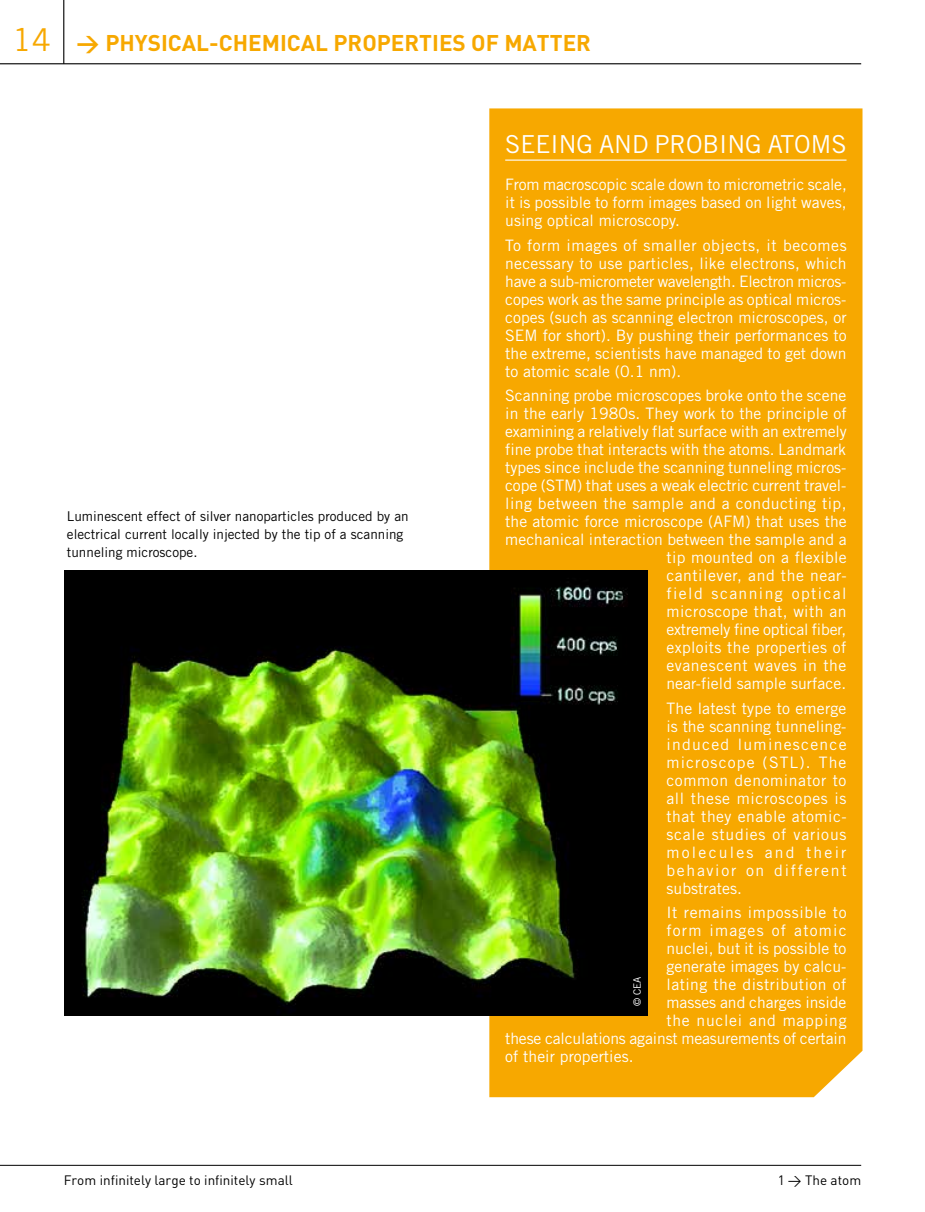
<style>
.page{position:relative;width:925px;height:1212px;background:#fff}
.page>*{position:absolute;margin:0;border:0;box-sizing:border-box;transform-origin:0 0}
.t1{font:24.75px "Trade Gothic";color:#fff}
.t2{font:700 22.5px "DIN";color:#f7a800}
.t3{font:15.75px/18px "Trade Gothic";letter-spacing:.005em;color:#fff;text-align:justify}
.t4{font:15.75px "Trade Gothic";letter-spacing:.03em;color:#fff}
.t5{font:15.75px "Trade Gothic";letter-spacing:.035em;color:#fff}
.t6{font:15.75px "Trade Gothic";letter-spacing:.045em;color:#fff}
.t7{font:15.75px "Trade Gothic";letter-spacing:.075em;color:#fff}
.t8{font:13.5px/18px "Trade Gothic";color:#000}
.t9{font:13.5px "DIN";color:#000}
.t10{font:10.12px "Trade Gothic";color:#fff}
.s1{font-family:"Trade Gothic";font-weight:400;font-size:31.5px}
</style>
<div class="page">
<hr style="left:63px;top:0;width:1px;height:64px;background:#000">
<hr style="left:0;top:1165px;width:861px;height:1px;background:#000">
<hr style="left:0;top:63px;width:861px;height:1px;background:#000">
<div style="left:489px;top:108px;width:373px;height:989px;background:#f7a800"></div>
<hr style="left:505px;top:160px;width:341px;height:1px;background:#fff">
<img style="left:65px;top:571px;width:582px;height:444px">
<h2 class="t2" style="left:13px;top:28px;width:580px"><span class="s1">14</span> &gt; PHYSICAL-CHEMICAL PROPERTIES OF MATTER</h2>
<p class="t8" style="left:67px;top:507px;width:343px">Luminescent effect of silver nanoparticles produced by an electrical current locally injected by the tip of a scanning tunneling microscope.</p>
<h1 class="t1" style="left:505px;top:129px;width:343px">SEEING AND PROBING ATOMS</h1>
<p class="t3" style="left:505px;top:175px;width:343px">From macroscopic scale down to micrometric scale, it is possible to form images based on light waves, using optical microscopy.</p>
<p class="t3" style="left:505px;top:236px;width:343px">To form images of smaller objects, it becomes necessary to use particles, like electrons, which have a sub-micrometer wavelength. Electron micros&shy;copes work as the same principle as optical micros&shy;copes (such as scanning electron microscopes, or SEM for short). By pushing their performances to the extreme, scientists have managed to get down to atomic scale (0.1 nm).</p>
<p class="t3" style="left:505px;top:386px;width:343px;text-align:right">Scanning probe microscopes broke onto the scene in the early 1980s. They work to the principle of examining a relatively flat surface with an extremely fine probe that interacts with the atoms. Landmark types since include the scanning tunneling micros&shy;cope (STM) that uses a weak electric current travel&shy;ling between the sample and a conducting tip, the atomic force microscope (AFM) that uses the mechanical interaction between the sample and a tip mounted on a flexible<br>cantilever, and the near-<br>field scanning optical<br>microscope that, with an<br>extremely fine optical fiber,<br>exploits the properties of<br>evanescent waves in the<br>near-field sample surface.</p>
<p class="t3" style="left:666px;top:699px;width:182px">The latest type to emerge is the scanning tunneling&shy;induced luminescence microscope (STL). The common denominator to all these microscopes is that they enable atomic&shy;scale studies of various molecules and their behavior on different substrates.</p>
<p class="t5" style="left:666px;top:903px;width:182px">It remains impossible to</p>
<p class="t7" style="left:666px;top:921px;width:182px">form images of atomic</p>
<p class="t3" style="left:666px;top:939px;width:182px">nuclei, but it is possible to</p>
<p class="t3" style="left:666px;top:957px;width:182px">generate images by calcu-</p>
<p class="t4" style="left:666px;top:975px;width:181px">lating the distribution of</p>
<p class="t3" style="left:666px;top:993px;width:182px">masses and charges inside</p>
<p class="t6" style="left:666px;top:1011px;width:182px">the nuclei and mapping</p>
<p class="t3" style="left:505px;top:1029px;width:343px">these calculations against measurements of certain</p>
<p class="t3" style="left:505px;top:1047px;width:130px">of their properties.</p>
<p class="t10" style="left:631px;top:1006px;width:31px;rotate:-90deg">© CEA</p>
<p class="t9" style="left:64px;top:1171px;width:230px">From infinitely large to infinitely small</p>
<p class="t9" style="left:778px;top:1171px;width:85px">1 &gt; The atom</p>
</div>
